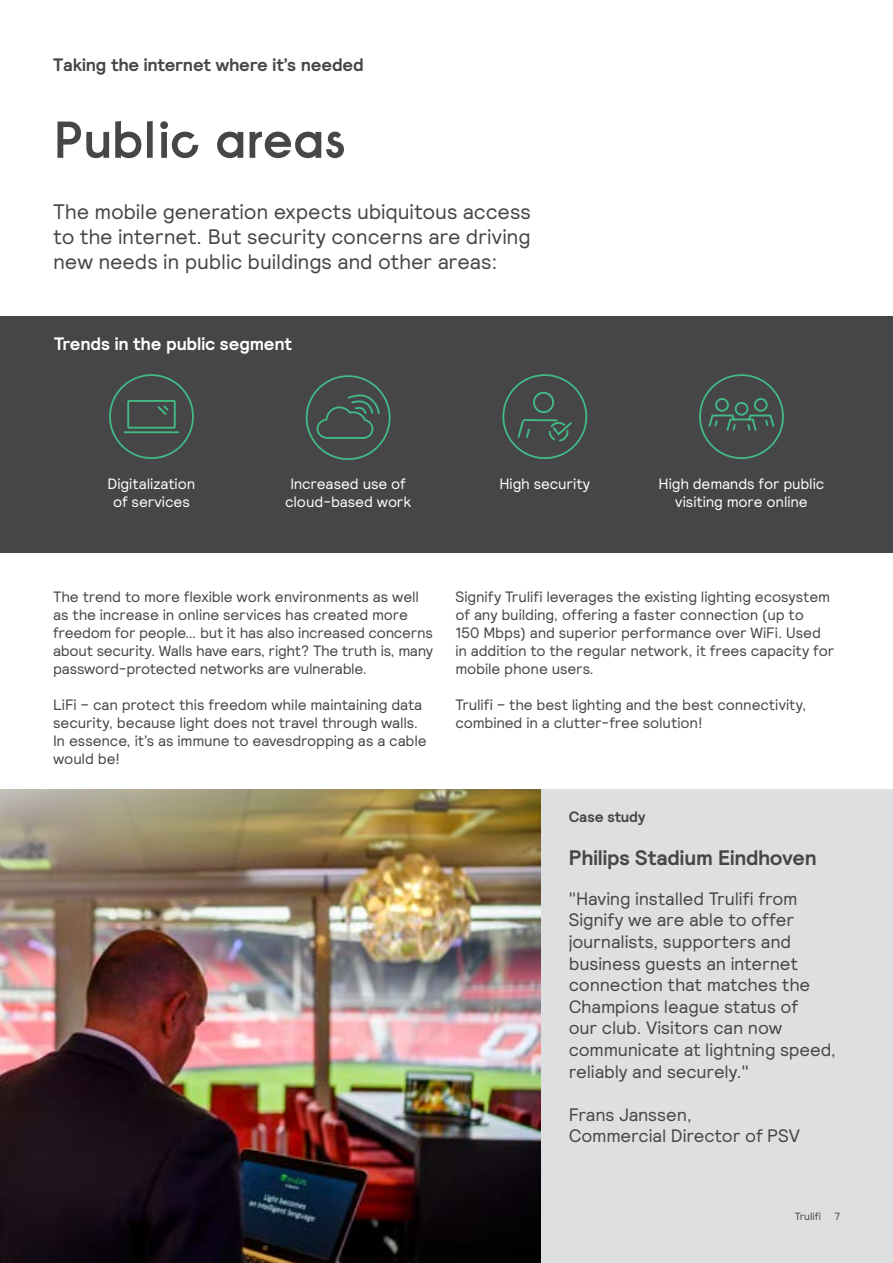
<style>
.page{position:relative;width:893px;height:1263px;background:#fff}
.page>*{position:absolute;margin:0;border:0;box-sizing:border-box;transform-origin:0 0}
.t1{font:600 51.75px "Signify Raisonne";letter-spacing:-.015em;color:#464547}
.t2{font:21px/25.2px "Signify Relative";letter-spacing:-.01em;color:#464547;text-align:justify}
.t3{font:700 21px "Signify Relative";letter-spacing:-.005em;color:#464547}
.t4{font:18px/21.6px "Signify Relative";letter-spacing:-.01em;color:#464547}
.t5{font:700 18px "Signify Relative";letter-spacing:-.01em;color:#464547}
.t6{font:700 18px "Signify Relative";letter-spacing:-.01em;color:#fff}
.t7{font:15px/18px "Signify Relative";letter-spacing:-.01em;color:#464547}
.t8{font:15px/18px "Signify Relative";letter-spacing:-.005em;color:#fff;text-align:center}
.t9{font:700 15px "Signify Relative";letter-spacing:-.005em;color:#464547}
.t10{font:10.5px "Signify Relative";letter-spacing:-.005em;color:#464547}
</style>
<div class="page">
<div style="left:0;top:789px;width:893px;height:474px;background:#dedfe1"></div>
<div style="left:0;top:316px;width:893px;height:236px;background:#464547"></div>
<div style="left:699px;top:374px;width:85px;height:85px;border:2px solid #42ba85;border-radius:50%"></div>
<svg style="left:708px;top:398px;width:67px;height:33px"></svg>
<img style="left:0;top:789px;width:540px;height:474px">
<div style="left:306px;top:375px;width:85px;height:85px;border:2px solid #42ba85;border-radius:50%"></div>
<svg style="left:317px;top:390px;width:64px;height:49px"></svg>
<div style="left:109px;top:374px;width:85px;height:85px;border:2px solid #42ba85;border-radius:50%"></div>
<svg style="left:123px;top:400px;width:57px;height:34px"></svg>
<div style="left:502px;top:374px;width:85px;height:85px;border:2px solid #42ba85;border-radius:50%"></div>
<svg style="left:517px;top:391px;width:55px;height:51px"></svg>
<p class="t5" style="left:53px;top:53px;width:312px">Taking the internet where it’s needed</p>
<h1 class="t1" style="left:53px;top:107px;width:294px">Public areas</h1>
<h2 class="t2" style="left:53px;top:198px;width:479px">The mobile generation expects ubiquitous access to the internet. But security concerns are driving new needs in public buildings and other areas:</h2>
<p class="t6" style="left:54px;top:332px;width:239px">Trends in the public segment</p>
<p class="t8" style="left:108px;top:474px;width:89px">Digitalization of services</p>
<p class="t8" style="left:285px;top:474px;width:128px">Increased use of cloud-based work</p>
<p class="t8" style="left:499px;top:474px;width:92px">High security</p>
<p class="t8" style="left:659px;top:474px;width:167px">High demands for public visiting more online</p>
<p class="t7" style="left:53px;top:587px;width:381px">The trend to more flexible work environments as well as the increase in online services has created more freedom for people… but it has also increased concerns about security. Walls have ears, right? The truth is, many password-protected networks are vulnerable.</p>
<p class="t7" style="left:53px;top:695px;width:375px">LiFi – can protect this freedom while maintaining data security, because light does not travel through walls.<br>In essence, it’s as immune to eavesdropping as a cable would be!</p>
<p class="t7" style="left:455px;top:587px;width:380px">Signify Trulifi leverages the existing lighting ecosystem of any building, offering a faster connection (up to<br>150 Mbps) and superior performance over WiFi. Used in addition to the regular network, it frees capacity for mobile phone users.</p>
<p class="t7" style="left:455px;top:695px;width:353px">Trulifi – the best lighting and the best connectivity, combined in a clutter-free solution!</p>
<p class="t9" style="left:569px;top:807px;width:78px">Case study</p>
<h2 class="t3" style="left:569px;top:844px;width:249px">Philips Stadium Eindhoven</h2>
<p class="t4" style="left:569px;top:887px;width:269px">"Having installed Trulifi from<br>Signify we are able to offer journalists, supporters and business guests an internet connection that matches the<br>Champions league status of<br>our club. Visitors can now communicate at lightning speed, reliably and securely."</p>
<p class="t4" style="left:569px;top:1103px;width:233px">Frans Janssen,<br>Commercial Director of PSV</p>
<p class="t10" style="left:795px;top:1210px;width:28px">Trulifi</p>
<p class="t10" style="left:834px;top:1210px;width:7px">7</p>
</div>
